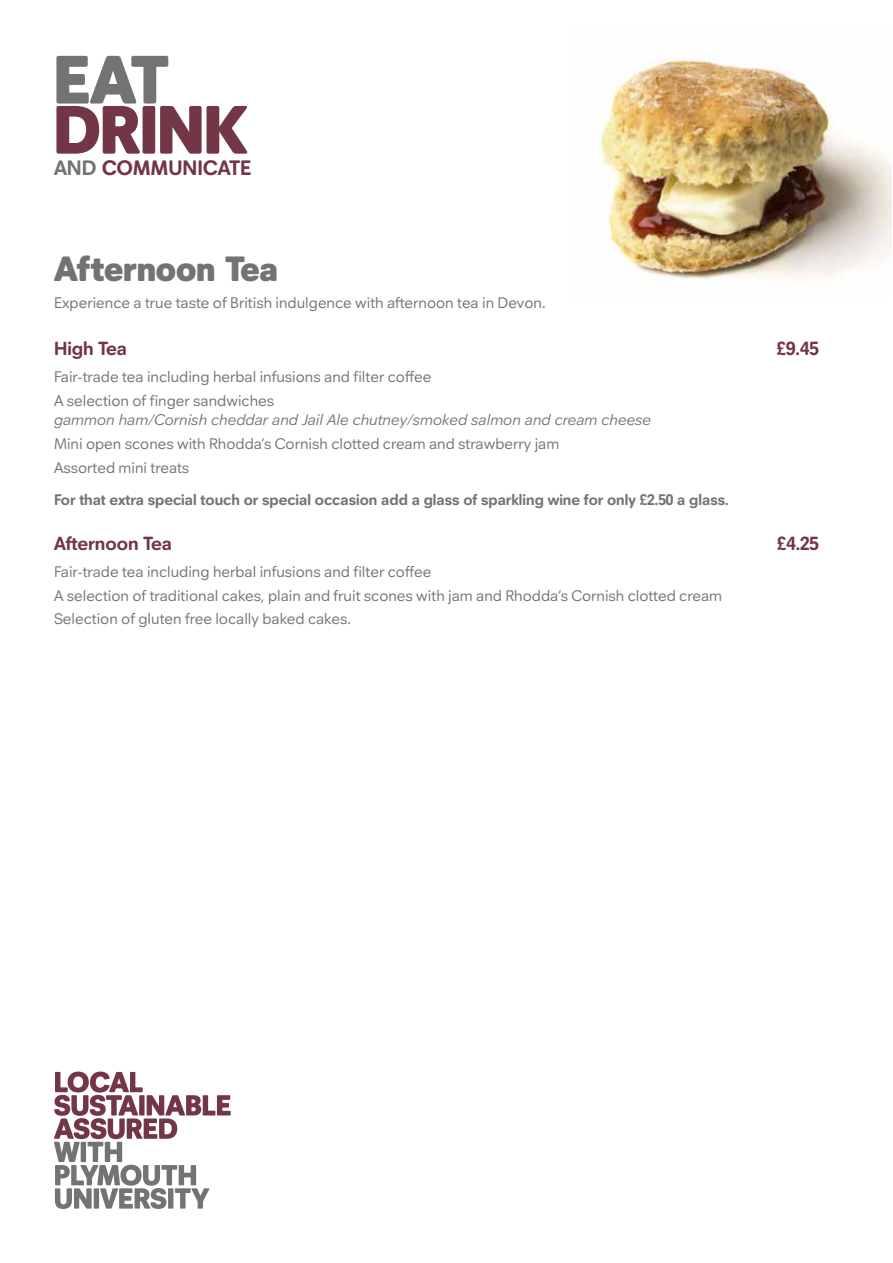
<style>
.page{position:relative;width:893px;height:1263px;background:#fff}
.page>*{position:absolute;margin:0;border:0;box-sizing:border-box;transform-origin:0 0}
.t1{font:900 70.2px "Neuzeitfor Plymouth";color:#723646}
.t2{font:900 70.2px "Neuzeitfor Plymouth";color:#747373}
.t3{font:900 36px "Neuzeitfor Plymouth";letter-spacing:.01em;color:#747373}
.t4{font:700 21.45px "Neuzeitfor Plymouth";color:#723646}
.t5{font:700 19.5px "Neuzeitfor Plymouth";color:#723646}
.t6{font:15.75px/23.7px "Neuzeitfor Plymouth";color:#747373}
.t7{font:700 15.75px "Neuzeitfor Plymouth";color:#747373}
.t8{font:italic 15.75px "Neuzeitfor Plymouth";color:#747373}
.s1{color:#747373}
</style>
<div class="page">
<svg style="left:54px;top:1071px;width:177px;height:138px"></svg>
<img style="left:600px;top:58px;width:292px;height:226px">
<h1 class="t2" style="left:54px;top:35px;width:117px">EAT</h1>
<h1 class="t1" style="left:54px;top:85px;width:195px">DRINK</h1>
<h3 class="t4" style="left:54px;top:155px;width:199px"><span class="s1">AND</span> COMMUNICATE</h3>
<h2 class="t3" style="left:54px;top:245px;width:225px">Afternoon Tea</h2>
<p class="t6" style="left:54px;top:290px;width:493px">Experience a true taste of British indulgence with afternoon tea in Devon.</p>
<p class="t5" style="left:54px;top:337px;width:75px">High Tea</p>
<p class="t5" style="left:777px;top:337px;width:43px">£9.45</p>
<p class="t6" style="left:54px;top:365px;width:379px">Fair-trade tea including herbal infusions and filter coffee<br>A selection of finger sandwiches</p>
<p class="t8" style="left:54px;top:411px;width:599px">gammon ham/Cornish cheddar and Jail Ale chutney/smoked salmon and cream cheese</p>
<p class="t6" style="left:54px;top:432px;width:507px">Mini open scones with Rhodda’s Cornish clotted cream and strawberry jam<br>Assorted mini treats</p>
<p class="t7" style="left:54px;top:490px;width:676px">For that extra special touch or special occasion add a glass of sparkling wine for only £2.50 a glass.</p>
<p class="t5" style="left:54px;top:531px;width:120px">Afternoon Tea</p>
<p class="t5" style="left:777px;top:531px;width:43px">£4.25</p>
<p class="t6" style="left:54px;top:559px;width:670px">Fair-trade tea including herbal infusions and filter coffee<br>A selection of traditional cakes, plain and fruit scones with jam and Rhodda’s Cornish clotted cream<br>Selection of gluten free locally baked cakes.</p>
</div>
